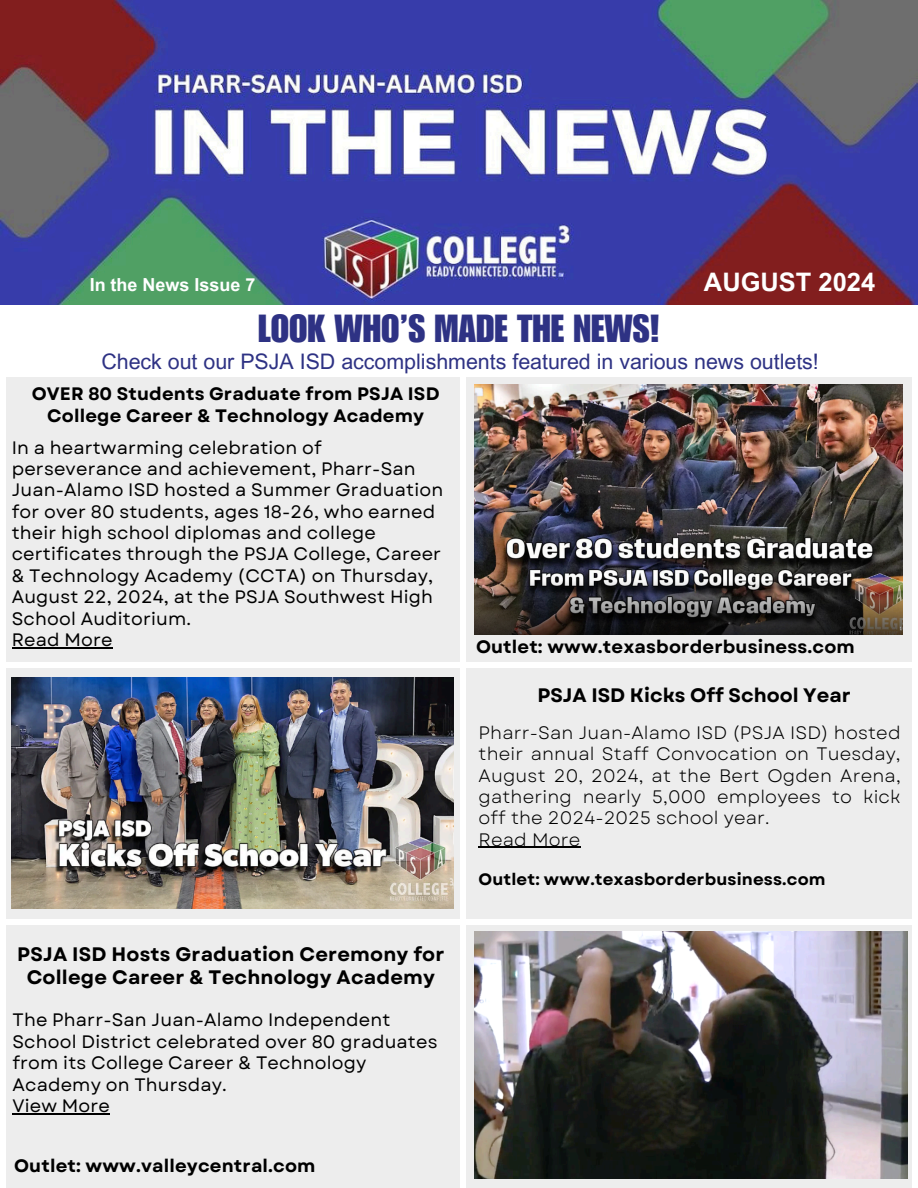
<style>
.page{position:relative;width:918px;height:1188px;background:#fff}
.page>*{position:absolute;margin:0;border:0;box-sizing:border-box;transform-origin:0 0}
.t1{font:38.1px "Impact LT Std";color:#2e3284}
.t2{font:700 25.5px "Arial MT Pro";color:#fff}
.t3{font:21.45px "Arial MT Pro";color:#2e3284}
.t4{font:700 19.5px/22.5px "Garet";letter-spacing:.01em;color:#000;text-align:center}
.t5{font:18px/21.3px "Garet";letter-spacing:.01em;color:#000}
.t6{font:18px/21.3px "Garet";letter-spacing:.01em;color:#000;text-align:justify}
.t7{font:700 18px/21.3px "Garet";letter-spacing:.01em;color:#000;text-align:center}
.t8{font:700 18px "Arial MT Pro";color:#fff}
.t9{font:700 16.5px "Garet";letter-spacing:.01em;color:#000}
</style>
<div class="page">
<div style="left:1px;top:378px;width:917px;height:810px;background:#ededed"></div>
<div style="left:0;top:919px;width:918px;height:6px;background:#fff"></div>
<div style="left:0;top:662px;width:918px;height:6px;background:#fff"></div>
<div style="left:460px;top:378px;width:6px;height:810px;background:#fff"></div>
<div style="left:0;top:378px;width:6px;height:810px;background:#fff"></div>
<div style="left:912px;top:378px;width:6px;height:810px;background:#fff"></div>
<img style="left:0;top:0;width:918px;height:305px">
<img style="left:475px;top:384px;width:427px;height:250px">
<img style="left:475px;top:932px;width:433px;height:246px">
<img style="left:12px;top:677px;width:442px;height:232px">
<hr style="left:479px;top:847px;width:102px;height:1px;background:#000">
<hr style="left:12px;top:1113px;width:98px;height:1px;background:#000">
<hr style="left:12px;top:647px;width:101px;height:1px;background:#000">
<p class="t8" style="left:90px;top:278px;width:167px">In the News Issue 7</p>
<p class="t2" style="left:704px;top:273px;width:173px">AUGUST 2024</p>
<h4 class="t1" style="left:258px;top:315px;width:403px">LOOK WHO’S MADE THE NEWS!</h4>
<h5 class="t3" style="left:101px;top:353px;width:719px">Check out our PSJA ISD accomplishments featured in various news outlets!</h5>
<p class="t7" style="left:32px;top:383px;width:409px">OVER 80 Students Graduate from PSJA ISD<br>College Career &amp; Technology Academy</p>
<h5 class="t5" style="left:12px;top:437px;width:433px">In a heartwarming celebration of perseverance and achievement, Pharr-San Juan-Alamo ISD hosted a Summer Graduation for over 80 students, ages 18-26, who earned their high school diplomas and college certificates through the PSJA College, Career &amp; Technology Academy (CCTA) on Thursday, August 22, 2024, at the PSJA Southwest High School Auditorium.</h5>
<p class="t5" style="left:12px;top:629px;width:102px">Read More</p>
<h5 class="t4" style="left:17px;top:943px;width:429px">PSJA ISD Hosts Graduation Ceremony for<br>College Career &amp; Technology Academy</h5>
<p class="t5" style="left:12px;top:1010px;width:427px">The Pharr-San Juan-Alamo Independent School District celebrated over 80 graduates from its College Career &amp; Technology Academy on Thursday.</p>
<h5 class="t5" style="left:12px;top:1095px;width:99px">View More</h5>
<h3 class="t7" style="left:14px;top:1155px;width:303px">Outlet: www.valleycentral.com</h3>
<p class="t7" style="left:476px;top:637px;width:380px">Outlet: www.texasborderbusiness.com</p>
<h3 class="t4" style="left:537px;top:684px;width:315px">PSJA ISD Kicks Off School Year</h3>
<p class="t6" style="left:479px;top:722px;width:424px">Pharr-San Juan-Alamo ISD (PSJA ISD) hosted their annual Staff Convocation on Tuesday, August 20, 2024, at the Bert Ogden Arena, gathering nearly 5,000 employees to kick off the 2024-2025 school year.</p>
<p class="t6" style="left:479px;top:829px;width:103px">Read More</p>
<p class="t9" style="left:479px;top:867px;width:348px">Outlet: www.texasborderbusiness.com</p>
</div>
